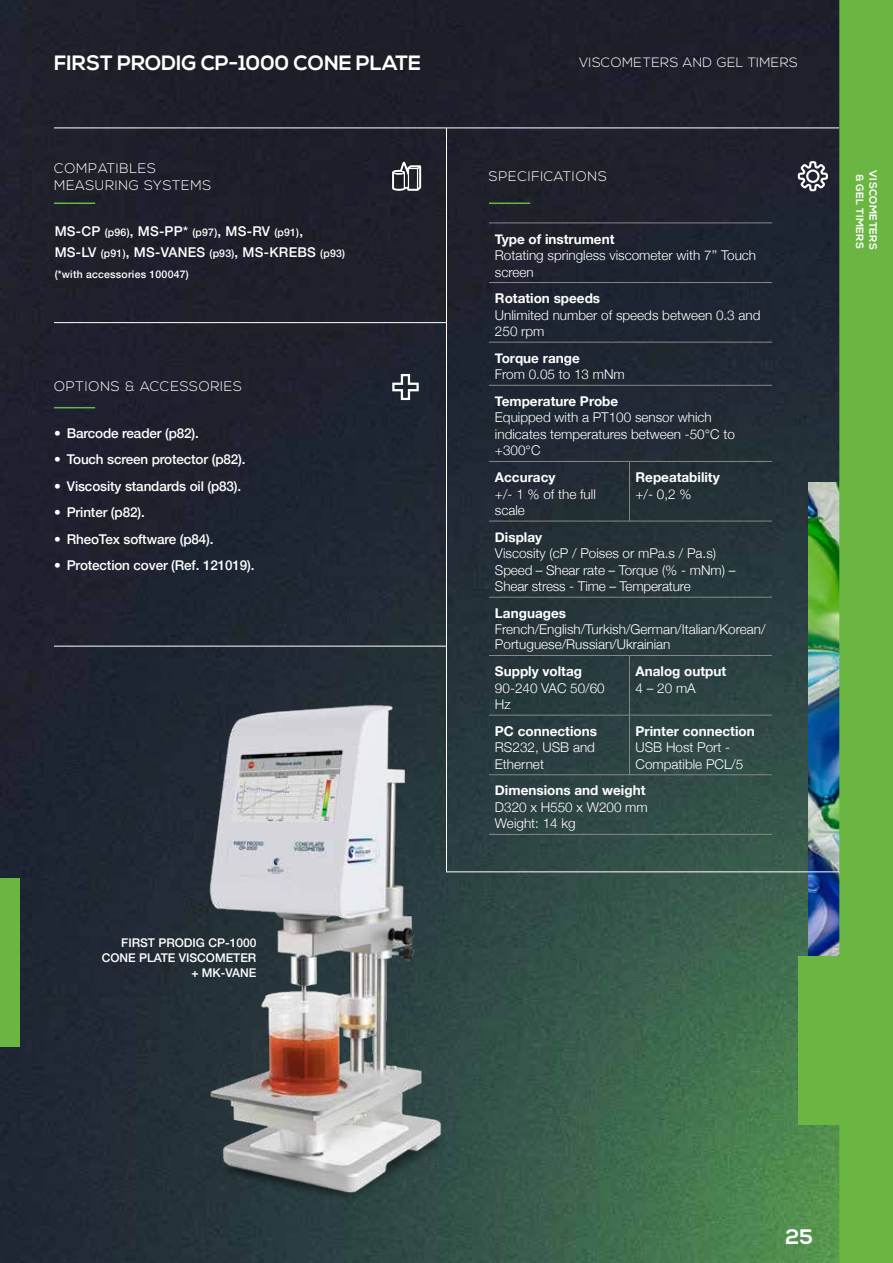
<style>
.page{position:relative;width:893px;height:1263px;background:#fff}
.page>*{position:absolute;margin:0;border:0;box-sizing:border-box;transform-origin:0 0}
.t1{font:700 21px "Nexa";color:#fff}
.t2{font:700 20.7px "Nexa";color:#fff}
.t3{font:300 13.8px/16.6px "Nexa";letter-spacing:.05em;color:#fff}
.t4{font:300 13.5px/16.5px "Helvetica Neue";color:#fff}
.t5{font:700 13.5px "Helvetica Neue";color:#fff}
.t6{font:500 13.5px "Helvetica Neue";letter-spacing:-.01em;color:#fff}
.t7{font:500 13.5px/21px "Helvetica Neue";letter-spacing:.02em;color:#fff}
.t8{font:300 13.5px "Nexa";letter-spacing:.03em;color:#fff}
.t9{font:500 12px/15px "Helvetica Neue";color:#fff;text-align:right}
.t10{font:500 10.5px "Helvetica Neue";letter-spacing:.02em;color:#fff}
.t11{font:700 10.5px "Nexa";letter-spacing:.03em;color:#fff}
.s1{font-size:10.5px}
</style>
<div class="page">
<img style="left:0;top:0;width:839px;height:1263px">
<img style="left:809px;top:483px;width:30px;height:473px">
<div style="left:798px;top:956px;width:87px;height:169px;background:#6bb643"></div>
<div style="left:839px;top:0;width:54px;height:1263px;background:#6bb643"></div>
<div style="left:0;top:878px;width:20px;height:169px;background:#6bb643"></div>
<hr style="left:446px;top:128px;width:1px;height:744px;background:#fff">
<hr style="left:54px;top:322px;width:392px;height:1px;background:#fff">
<hr style="left:54px;top:646px;width:392px;height:1px;background:#fff">
<hr style="left:54px;top:128px;width:785px;height:1px;background:#fff">
<hr style="left:446px;top:871px;width:393px;height:1px;background:#fff">
<svg style="left:391px;top:373px;width:29px;height:28px"></svg>
<svg style="left:392px;top:161px;width:29px;height:30px"></svg>
<svg style="left:798px;top:161px;width:30px;height:30px"></svg>
<hr style="left:54px;top:202px;width:41px;height:2px;background:#6bb643">
<hr style="left:489px;top:202px;width:41px;height:2px;background:#6bb643">
<hr style="left:54px;top:407px;width:41px;height:1px;background:#6bb643">
<hr style="left:489px;top:282px;width:140px;height:1px;background:#878787">
<hr style="left:629px;top:282px;width:143px;height:1px;background:#878787">
<hr style="left:489px;top:342px;width:140px;height:1px;background:#878787">
<hr style="left:629px;top:342px;width:143px;height:1px;background:#878787">
<hr style="left:489px;top:385px;width:140px;height:1px;background:#878787">
<hr style="left:629px;top:385px;width:143px;height:1px;background:#878787">
<hr style="left:489px;top:461px;width:140px;height:1px;background:#878787">
<hr style="left:629px;top:461px;width:143px;height:1px;background:#878787">
<hr style="left:629px;top:462px;width:1px;height:59px;background:#878787">
<hr style="left:489px;top:521px;width:140px;height:1px;background:#878787">
<hr style="left:629px;top:521px;width:143px;height:1px;background:#878787">
<hr style="left:489px;top:597px;width:140px;height:1px;background:#878787">
<hr style="left:629px;top:597px;width:143px;height:1px;background:#878787">
<hr style="left:489px;top:655px;width:140px;height:1px;background:#878787">
<hr style="left:629px;top:655px;width:143px;height:1px;background:#878787">
<hr style="left:629px;top:656px;width:1px;height:59px;background:#878787">
<hr style="left:489px;top:715px;width:140px;height:1px;background:#878787">
<hr style="left:629px;top:715px;width:143px;height:1px;background:#878787">
<hr style="left:629px;top:715px;width:1px;height:59px;background:#878787">
<hr style="left:489px;top:774px;width:140px;height:1px;background:#878787">
<hr style="left:629px;top:774px;width:143px;height:1px;background:#878787">
<hr style="left:489px;top:834px;width:140px;height:1px;background:#878787">
<hr style="left:629px;top:834px;width:143px;height:1px;background:#878787">
<hr style="left:489px;top:223px;width:140px;height:1px;background:#878787">
<hr style="left:629px;top:223px;width:143px;height:1px;background:#878787">
<img style="left:127px;top:633px;width:397px;height:596px">
<h2 class="t2" style="left:54px;top:50px;width:369px">FIRST PRODIG CP-1000 CONE PLATE</h2>
<p class="t8" style="left:579px;top:55px;width:220px">VISCOMETERS AND GEL TIMERS</p>
<p class="t3" style="left:54px;top:161px;width:159px">COMPATIBLES<br>MEASURING SYSTEMS</p>
<p class="t3" style="left:489px;top:169px;width:119px">SPECIFICATIONS</p>
<p class="t7" style="left:55px;top:220px;width:292px">MS-CP <span class="s1">(p96)</span>, MS-PP* <span class="s1">(p97)</span>, MS-RV <span class="s1">(p91)</span>,<br>MS-LV <span class="s1">(p91)</span>, MS-VANES <span class="s1">(p93)</span>, MS-KREBS <span class="s1">(p93)</span></p>
<p class="t10" style="left:55px;top:266px;width:136px">(*with accessories 100047)</p>
<p class="t3" style="left:54px;top:378px;width:190px">OPTIONS &amp; ACCESSORIES</p>
<p class="t6" style="left:54px;top:422px;width:146px">• Barcode reader (p82).</p>
<p class="t6" style="left:54px;top:448px;width:193px">• Touch screen protector (p82).</p>
<p class="t6" style="left:54px;top:475px;width:189px">• Viscosity standards oil (p83).</p>
<p class="t6" style="left:54px;top:501px;width:92px">• Printer (p82).</p>
<p class="t6" style="left:54px;top:528px;width:161px">• RheoTex software (p84).</p>
<p class="t6" style="left:54px;top:554px;width:202px">• Protection cover (Ref. 121019).</p>
<p class="t9" style="left:102px;top:934px;width:156px">FIRST PRODIG CP-1000<br>CONE PLATE VISCOMETER + MK-VANE</p>
<p class="t5" style="left:495px;top:228px;width:121px">Type of instrument</p>
<p class="t4" style="left:495px;top:246px;width:263px">Rotating springless viscometer with 7’’ Touch screen</p>
<p class="t5" style="left:495px;top:288px;width:107px">Rotation speeds</p>
<p class="t4" style="left:495px;top:306px;width:267px">Unlimited number of speeds between 0.3 and<br>250 rpm</p>
<p class="t5" style="left:495px;top:347px;width:86px">Torque range</p>
<p class="t4" style="left:495px;top:365px;width:131px">From 0.05 to 13 mNm</p>
<p class="t5" style="left:495px;top:390px;width:125px">Temperature Probe</p>
<p class="t4" style="left:495px;top:408px;width:241px">Equipped with a PT100 sensor which indicates temperatures between -50°C to +300°C</p>
<p class="t5" style="left:495px;top:467px;width:62px">Accuracy</p>
<p class="t4" style="left:495px;top:484px;width:102px">+/- 1 % of the full scale</p>
<p class="t5" style="left:635px;top:467px;width:86px">Repeatability</p>
<p class="t4" style="left:635px;top:484px;width:57px">+/- 0,2 %</p>
<p class="t5" style="left:495px;top:526px;width:49px">Display</p>
<p class="t4" style="left:495px;top:544px;width:242px">Viscosity (cP / Poises or mPa.s / Pa.s)<br>Speed – Shear rate – Torque (% - mNm) –<br>Shear stress - Time – Temperature</p>
<p class="t5" style="left:495px;top:602px;width:73px">Languages</p>
<p class="t4" style="left:495px;top:621px;width:272px;line-height:15.1px">French/English/Turkish/German/Italian/Korean/<br>Portuguese/Russian/Ukrainian</p>
<p class="t5" style="left:495px;top:661px;width:89px">Supply voltag</p>
<p class="t4" style="left:495px;top:678px;width:111px">90-240 VAC 50/60<br>Hz</p>
<p class="t5" style="left:635px;top:661px;width:92px">Analog output</p>
<p class="t4" style="left:635px;top:678px;width:62px">4 – 20 mA</p>
<p class="t5" style="left:495px;top:720px;width:104px">PC connections</p>
<p class="t4" style="left:495px;top:738px;width:102px">RS232, USB and<br>Ethernet</p>
<p class="t5" style="left:635px;top:720px;width:121px">Printer connection</p>
<p class="t4" style="left:635px;top:738px;width:109px">USB Host Port -<br>Compatible PCL/5</p>
<p class="t5" style="left:495px;top:780px;width:152px">Dimensions and weight</p>
<p class="t4" style="left:495px;top:798px;width:154px">D320 x H550 x W200 mm<br>Weight: 14 kg</p>
<p class="t11" style="left:866px;top:174px;width:76px;rotate:90deg">&amp; GEL TIMERS</p>
<p class="t11" style="left:879px;top:170px;width:81px;rotate:90deg">VISCOMETERS</p>
<h1 class="t1" style="left:785px;top:1224px;width:29px">25</h1>
</div>
